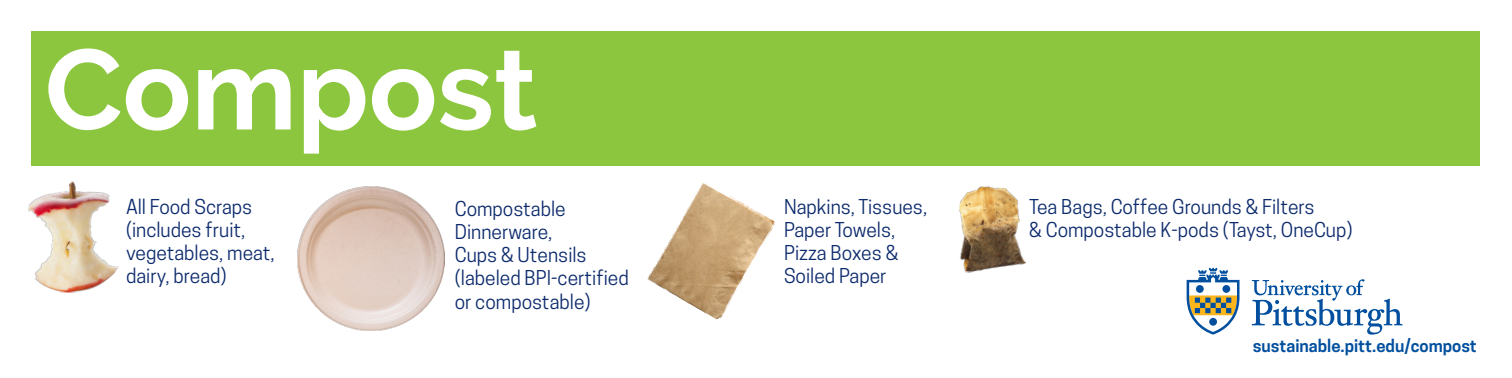
<style>
.page{position:relative;width:1512px;height:378px;background:#fff}
.page>*{position:absolute;margin:0;border:0;box-sizing:border-box;transform-origin:0 0}
.t1{font:700 113.4px "Raleway";color:#fff}
.t2{font:19.25px/23.1px "Cooper Hewitt";color:#0d2b6d}
.t3{font:600 16.62px "Cooper Hewitt";color:#014f9e}
</style>
<div class="page">
<div style="left:32px;top:31px;width:1448px;height:135px;background:#8bc63e"></div>
<img style="left:28px;top:181px;width:91px;height:112px">
<img style="left:297px;top:187px;width:148px;height:143px">
<img style="left:647px;top:183px;width:128px;height:137px">
<img style="left:959px;top:186px;width:67px;height:87px">
<svg style="left:1252px;top:279px;width:151px;height:56px"></svg>
<svg style="left:1187px;top:268px;width:53px;height:67px"></svg>
<p class="t1" style="left:45px;top:25px;width:494px">Compost</p>
<p class="t2" style="left:126px;top:195px;width:128px">All Food Scraps (includes fruit,</p>
<p class="t2" style="left:126px;top:241px;width:150px">vegetables, meat, dairy, bread)</p>
<p class="t2" style="left:455px;top:197px;width:113px">Compostable</p>
<p class="t2" style="left:455px;top:220px;width:176px">Dinnerware,<br>Cups &amp; Utensils (labeled BPI-certified or compostable)</p>
<p class="t2" style="left:784px;top:195px;width:145px">Napkins, Tissues,<br>Paper Towels,<br>Pizza Boxes &amp;<br>Soiled Paper</p>
<p class="t2" style="left:1029px;top:195px;width:325px">Tea Bags, Coffee Grounds &amp; Filters<br>&amp; Compostable K-pods (Tayst, OneCup)</p>
<p class="t3" style="left:1253px;top:336px;width:226px">sustainable.pitt.edu/compost</p>
</div>
